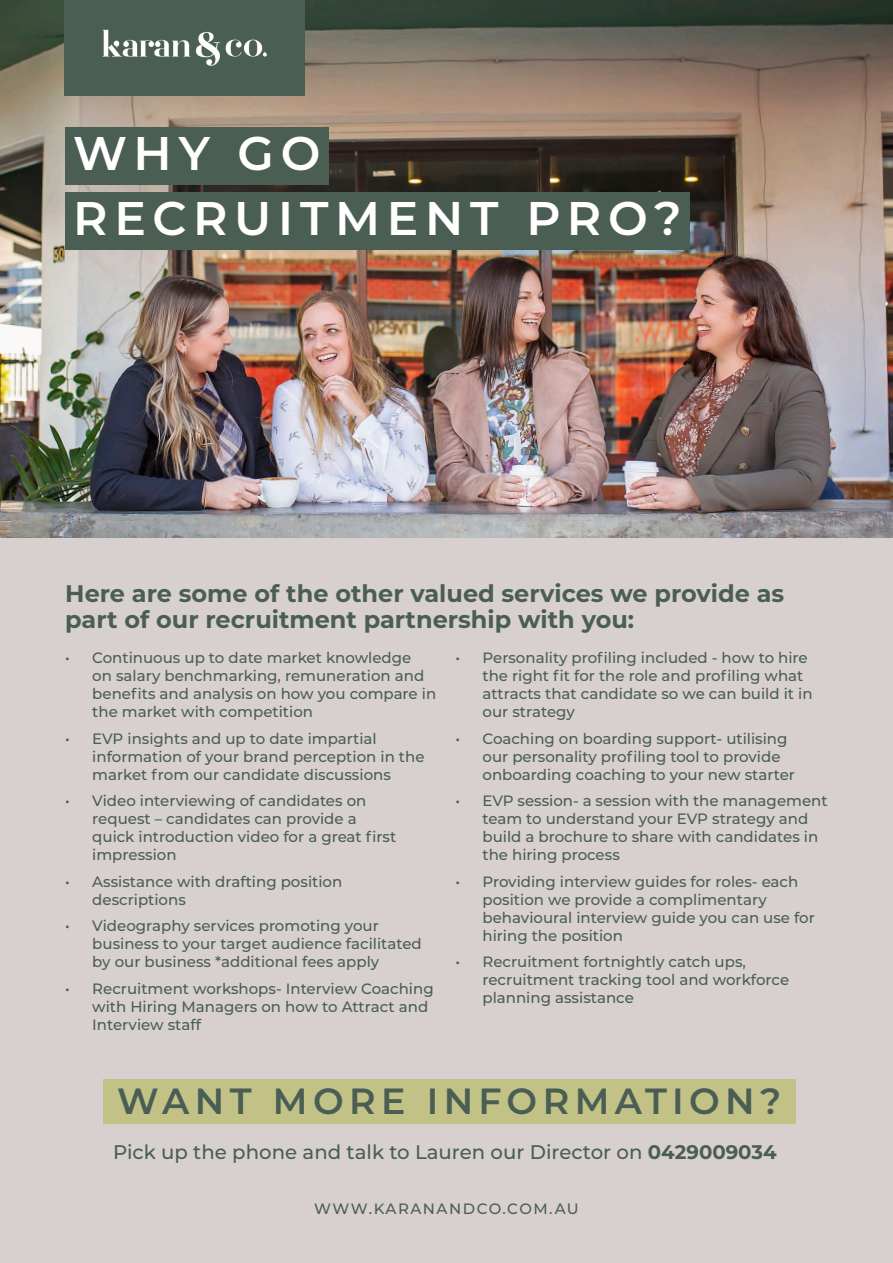
<style>
.page{position:relative;width:893px;height:1263px;background:#d8d0ce}
.page>*{position:absolute;margin:0;border:0;box-sizing:border-box;transform-origin:0 0}
.Paragraph_Style_1{font:600 47.1px "Montserrat";letter-spacing:.145em;color:#fff}
.Paragraph_Style_1-2{font:600 36.45px "Montserrat";letter-spacing:.15em;color:#4a5e54}
.t1{font:700 24px/26.4px "Montserrat";color:#4a5e54}
.t2{font:500 19.65px "Montserrat";color:#4a5e54}
.t3{font:500 15px/18px "Montserrat";color:#4a5e54}
.t4{font:500 15px "Montserrat";letter-spacing:.1em;color:#4a5e54}
.s1{font-weight:700}
</style>
<div class="page">
<img style="left:0;top:0;width:893px;height:538px">
<div style="left:64px;top:0;width:241px;height:96px;background:#4a5e54"></div>
<img style="left:102px;top:29px;width:165px;height:37px">
<div style="left:103px;top:1079px;width:692px;height:44px;background:#c2c287"></div>
<div style="left:65px;top:127px;width:264px;height:57px;background:#4a5e54"></div>
<div style="left:65px;top:192px;width:625px;height:58px;background:#4a5e54"></div>
<p class="Paragraph_Style_1" style="left:73px;top:120px;width:249px">WHY GO</p>
<p class="Paragraph_Style_1" style="left:73px;top:185px;width:610px">RECRUITMENT PRO?</p>
<p class="t1" style="left:65px;top:579px;width:720px">Here are some of the other valued services we provide as part of our recruitment partnership with you:</p>
<p class="t3" style="left:92px;top:648px;width:345px;text-indent:-27px">• Continuous up to date market knowledge<br>on salary benchmarking, remuneration and benefits and analysis on how you compare in the market with competition</p>
<p class="t3" style="left:92px;top:728px;width:334px;text-indent:-27px">• EVP insights and up to date impartial information of your brand perception in the market from our candidate discussions</p>
<p class="t3" style="left:92px;top:791px;width:306px;text-indent:-27px">• Video interviewing of candidates on request – candidates can provide a quick introduction video for a great first impression</p>
<p class="t3" style="left:92px;top:871px;width:252px;text-indent:-27px">• Assistance with drafting position descriptions</p>
<p class="t3" style="left:92px;top:916px;width:331px;text-indent:-27px">• Videography services promoting your business to your target audience facilitated by our business *additional fees apply</p>
<p class="t3" style="left:92px;top:979px;width:343px;text-indent:-27px">• Recruitment workshops- Interview Coaching with Hiring Managers on how to Attract and<br>Interview staff</p>
<p class="t3" style="left:482px;top:648px;width:332px;text-indent:-27px">• Personality profiling included - how to hire the right fit for the role and profiling what attracts that candidate so we can build it in our strategy</p>
<p class="t3" style="left:482px;top:728px;width:314px;text-indent:-27px">• Coaching on boarding support- utilising our personality profiling tool to provide onboarding coaching to your new starter</p>
<p class="t3" style="left:482px;top:791px;width:347px;text-indent:-27px">• EVP session- a session with the management team to understand your EVP strategy and build a brochure to share with candidates in the hiring process</p>
<p class="t3" style="left:482px;top:871px;width:334px;text-indent:-27px">• Providing interview guides for roles- each position we provide a complimentary behavioural interview guide you can use for hiring the position</p>
<p class="t3" style="left:482px;top:952px;width:308px;text-indent:-27px">• Recruitment fortnightly catch ups, recruitment tracking tool and workforce planning assistance</p>
<p class="Paragraph_Style_1-2" style="left:117px;top:1075px;width:666px">WANT MORE INFORMATION?</p>
<p class="t2" style="left:113px;top:1138px;width:665px">Pick up the phone and talk to Lauren our Director on <span class="s1">0429009034</span></p>
<p class="t4" style="left:314px;top:1198px;width:266px">WWW.KARANANDCO.COM.AU</p>
</div>
